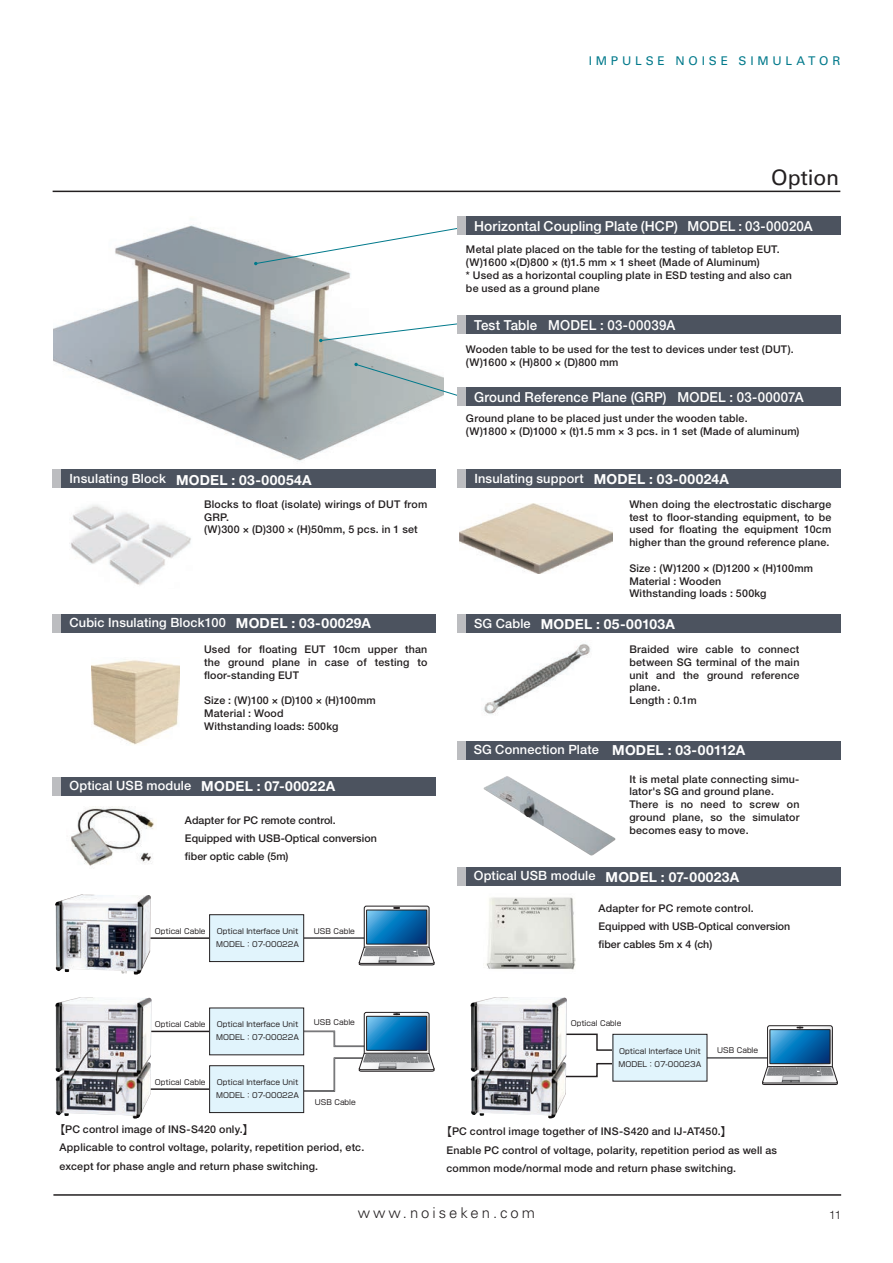
<style>
.page{position:relative;width:893px;height:1263px;background:#fff}
.page>*{position:absolute;margin:0;border:0;box-sizing:border-box;transform-origin:0 0}
.ヘッダオプション{font:21.3px "Univers LT Pro 55 Roman";letter-spacing:-.005em;color:#231f20}
.t1{font:300 14.85px "Univers LT Pro 45";letter-spacing:.2em;color:#231f20}
.Eオプションタイトル{font:500 13.8px "Helvetica Neue LT Pro";letter-spacing:.01em;color:#fff;scale:.96 1}
.Eオプションタイトル-2{font:500 13.8px "Helvetica Neue LT Pro";letter-spacing:.01em;color:#fff}
.t2{font:700 13.8px "Helvetica Neue LT Pro";letter-spacing:.015em;color:#fff}
.t3{font:500 12.75px "Helvetica Neue LT Pro";letter-spacing:.01em;color:#fff}
.t4{font:12px "Univers LT Pro 55 Roman";letter-spacing:.315em;color:#00798b}
.t5{font:300 11.7px "Helvetica Neue LT Pro";color:#231f20}
.E_optionbody{font:500 10.65px/12.8px "Helvetica Neue LT Pro";letter-spacing:.02em;color:#231f20;text-align:justify}
.解説{font:500 10.65px "Helvetica Neue LT Pro";letter-spacing:.02em;color:#231f20}
.解説-2{font:500 10.65px "Helvetica Neue LT Pro";color:#231f20}
.t6{font:7.35px/12.9px "Shin Go Pro";color:#231f20}
.s1{font-weight:700;font-size:13.8px}
.s2{font-weight:500;font-size:12.75px}
.s3{font-family:"Koz Go Pro";font-weight:400;font-size:11.7px}
</style>
<div class="page">
<hr style="left:53px;top:1194px;width:788px;height:2px;background:#231f20">
<img style="left:483px;top:643px;width:108px;height:72px">
<img style="left:483px;top:776px;width:132px;height:80px">
<img style="left:70px;top:505px;width:121px;height:81px">
<img style="left:92px;top:660px;width:87px;height:85px">
<img style="left:459px;top:504px;width:154px;height:69px">
<img style="left:54px;top:224px;width:386px;height:238px">
<svg style="left:319px;top:323px;width:142px;height:19px"></svg>
<svg style="left:254px;top:227px;width:203px;height:38px"></svg>
<svg style="left:354px;top:363px;width:103px;height:34px"></svg>
<div style="left:457px;top:217px;width:383px;height:18px;background:#4c535f"></div>
<div style="left:457px;top:217px;width:9px;height:18px;background:#bcbdc0"></div>
<div style="left:457px;top:315px;width:383px;height:18px;background:#4c535f"></div>
<div style="left:457px;top:315px;width:9px;height:18px;background:#bcbdc0"></div>
<div style="left:457px;top:387px;width:383px;height:18px;background:#4c535f"></div>
<div style="left:457px;top:387px;width:9px;height:18px;background:#bcbdc0"></div>
<div style="left:53px;top:470px;width:383px;height:18px;background:#4c535f"></div>
<div style="left:53px;top:470px;width:8px;height:18px;background:#bcbdc0"></div>
<div style="left:53px;top:614px;width:383px;height:18px;background:#4c535f"></div>
<div style="left:53px;top:614px;width:8px;height:18px;background:#bcbdc0"></div>
<div style="left:457px;top:470px;width:383px;height:18px;background:#4c535f"></div>
<div style="left:457px;top:470px;width:9px;height:18px;background:#bcbdc0"></div>
<div style="left:457px;top:614px;width:383px;height:18px;background:#4c535f"></div>
<div style="left:457px;top:614px;width:9px;height:18px;background:#bcbdc0"></div>
<div style="left:457px;top:741px;width:383px;height:18px;background:#4c535f"></div>
<div style="left:457px;top:741px;width:8px;height:18px;background:#bcbdc0"></div>
<div style="left:53px;top:777px;width:383px;height:18px;background:#4c535f"></div>
<div style="left:53px;top:777px;width:8px;height:18px;background:#bcbdc0"></div>
<div style="left:457px;top:867px;width:383px;height:18px;background:#4c535f"></div>
<div style="left:457px;top:867px;width:8px;height:18px;background:#bcbdc0"></div>
<img style="left:486px;top:897px;width:90px;height:73px">
<img style="left:71px;top:807px;width:83px;height:59px">
<hr style="left:151px;top:1031px;width:66px;height:1px;background:#231f20">
<svg style="left:298px;top:1012px;width:137px;height:80px"></svg>
<div style="left:210px;top:1008px;width:94px;height:47px;background:#e1f4fc"></div>
<div style="left:209px;top:1008px;width:95px;height:47px;border:1px solid #231f20"></div>
<hr style="left:151px;top:1088px;width:66px;height:2px;background:#231f20">
<div style="left:210px;top:1066px;width:94px;height:46px;background:#e1f4fc"></div>
<div style="left:209px;top:1065px;width:95px;height:48px;border:1px solid #231f20"></div>
<svg style="left:567px;top:1033px;width:55px;height:18px"></svg>
<svg style="left:567px;top:1062px;width:46px;height:16px"></svg>
<hr style="left:702px;top:1057px;width:81px;height:1px;background:#808285">
<img style="left:470px;top:997px;width:97px;height:121px">
<img style="left:55px;top:997px;width:97px;height:121px">
<div style="left:767px;top:1025px;width:66px;height:44px;border:1px solid #231f20;border-radius:2px"></div>
<svg style="left:762px;top:1026px;width:76px;height:59px"></svg>
<div style="left:613px;top:1034px;width:94px;height:47px;background:#e1f4fc"></div>
<div style="left:613px;top:1034px;width:94px;height:47px;border:1px solid #231f20"></div>
<hr style="left:150px;top:937px;width:67px;height:2px;background:#231f20">
<hr style="left:299px;top:937px;width:81px;height:2px;background:#231f20">
<hr style="left:299px;top:938px;width:81px;height:1px;background:#808285">
<svg style="left:359px;top:906px;width:76px;height:59px"></svg>
<div style="left:210px;top:915px;width:94px;height:46px;background:#e1f4fc"></div>
<div style="left:209px;top:914px;width:95px;height:48px;border:1px solid #231f20"></div>
<img style="left:55px;top:894px;width:96px;height:81px">
<hr style="left:53px;top:191px;width:787px;height:1px;background:#231f20">
<p class="t4" style="left:589px;top:54px;width:253px">IMPULSE NOISE SIMULATOR</p>
<p class="ヘッダオプション" style="left:771px;top:165px;width:70px">Option</p>
<p class="Eオプションタイトル-2" style="left:474px;top:218px;width:340px">Horizontal Coupling Plate (HCP) MODEL : 03-00020A</p>
<p class="E_optionbody" style="left:466px;top:243px;width:315px">Metal plate placed on the table for the testing of tabletop EUT.</p>
<p class="E_optionbody" style="left:466px;top:256px;width:295px">(W)1600 ×(D)800 × (t)1.5 mm × 1 sheet (Made of Aluminum)</p>
<p class="E_optionbody" style="left:466px;top:269px;width:327px">* Used as a horizontal coupling plate in ESD testing and also can</p>
<p class="E_optionbody" style="left:466px;top:281px;width:135px">be used as a ground plane</p>
<p class="Eオプションタイトル" style="left:474px;top:316px;width:211px">Test Table MODEL : 03-00039A</p>
<p class="E_optionbody" style="left:466px;top:343px;width:329px">Wooden table to be used for the test to devices under test (DUT).</p>
<p class="E_optionbody" style="left:466px;top:356px;width:154px">(W)1600 × (H)800 × (D)800 mm</p>
<p class="Eオプションタイトル" style="left:474px;top:389px;width:345px">Ground Reference Plane (GRP) MODEL : 03-00007A</p>
<p class="t3" style="left:70px;top:471px;width:243px">Insulating Block <span class="s1">MODEL : 03-00054A</span></p>
<p class="E_optionbody" style="left:204px;top:498px;width:225px">Blocks to float (isolate) wirings of DUT from<br>GRP.</p>
<p class="E_optionbody" style="left:204px;top:523px;width:215px">(W)300 × (D)300 × (H)50mm, 5 pcs. in 1 set</p>
<p class="t3" style="left:70px;top:615px;width:303px">Cubic Insulating Block100 <span class="s1">MODEL : 03-00029A</span></p>
<p class="E_optionbody" style="left:204px;top:643px;width:225px">Used for floating EUT 10cm upper than the ground plane in case of testing to floor-standing EUT</p>
<p class="E_optionbody" style="left:204px;top:694px;width:173px">Size : (W)100 × (D)100 × (H)100mm</p>
<p class="E_optionbody" style="left:204px;top:706px;width:81px">Material : Wood</p>
<p class="E_optionbody" style="left:204px;top:719px;width:136px">Withstanding loads: 500kg</p>
<p class="t3" style="left:69px;top:778px;width:267px">Optical USB module <span class="s1">MODEL : 07-00022A</span></p>
<p class="解説-2" style="left:185px;top:814px;width:152px">Adapter for PC remote control.</p>
<p class="解説-2" style="left:185px;top:832px;width:193px">Equipped with USB-Optical conversion</p>
<p class="解説-2" style="left:185px;top:850px;width:105px">fiber optic cable (5m)</p>
<p class="t6" style="left:155px;top:923px;width:52px">Optical Cable</p>
<p class="t6" style="left:314px;top:923px;width:42px">USB Cable</p>
<p class="t6" style="left:216px;top:924px;width:84px">Optical Interface Unit<br>MODEL：07-00022A</p>
<p class="E_optionbody" style="left:466px;top:412px;width:283px">Ground plane to be placed just under the wooden table.</p>
<p class="E_optionbody" style="left:466px;top:425px;width:335px">(W)1800 × (D)1000 × (t)1.5 mm × 3 pcs. in 1 set (Made of aluminum)</p>
<p class="t3" style="left:474px;top:470px;width:256px">Insulating support <span class="s1">MODEL : 03-00024A</span></p>
<p class="E_optionbody" style="left:629px;top:498px;width:203px">When doing the electrostatic discharge test to floor-standing equipment, to be used for floating the equipment 10cm higher than the ground reference plane.</p>
<p class="E_optionbody" style="left:629px;top:561px;width:185px">Size : (W)1200 × (D)1200 × (H)100mm</p>
<p class="E_optionbody" style="left:629px;top:574px;width:93px">Material : Wooden</p>
<p class="E_optionbody" style="left:629px;top:587px;width:139px">Withstanding loads : 500kg</p>
<p class="t2" style="left:474px;top:616px;width:202px"><span class="s2">SG Cable</span> MODEL : 05-00103A</p>
<p class="E_optionbody" style="left:629px;top:643px;width:172px">Braided wire cable to connect between SG terminal of the main unit and the ground reference plane.</p>
<p class="E_optionbody" style="left:629px;top:694px;width:69px">Length : 0.1m</p>
<p class="t3" style="left:474px;top:742px;width:273px">SG Connection Plate <span class="s1">MODEL : 03-00112A</span></p>
<p class="E_optionbody" style="left:629px;top:772px;width:172px">It is metal plate connecting simu&shy;lator's SG and ground plane.</p>
<p class="E_optionbody" style="left:629px;top:798px;width:172px">There is no need to screw on ground plane, so the simulator becomes easy to move.</p>
<p class="t3" style="left:474px;top:868px;width:267px">Optical USB module <span class="s1">MODEL : 07-00023A</span></p>
<p class="解説" style="left:598px;top:902px;width:157px">Adapter for PC remote control.</p>
<p class="解説-2" style="left:598px;top:920px;width:193px">Equipped with USB-Optical conversion</p>
<p class="解説-2" style="left:598px;top:938px;width:115px">fiber cables 5m x 4 (ch)</p>
<p class="t6" style="left:155px;top:1017px;width:52px">Optical Cable</p>
<p class="t6" style="left:314px;top:1015px;width:42px">USB Cable</p>
<p class="t6" style="left:216px;top:1017px;width:84px">Optical Interface Unit<br>MODEL：07-00022A</p>
<p class="t6" style="left:155px;top:1074px;width:52px">Optical Cable</p>
<p class="t6" style="left:216px;top:1075px;width:84px">Optical Interface Unit<br>MODEL：07-00022A</p>
<p class="t6" style="left:315px;top:1095px;width:42px">USB Cable</p>
<p class="解説" style="left:54px;top:1123px;width:202px"><span class="s3">【</span>PC control image of INS-S420 only.<span class="s3">】</span></p>
<p class="解説" style="left:60px;top:1141px;width:306px">Applicable to control voltage, polarity, repetition period, etc.</p>
<p class="解説" style="left:60px;top:1159px;width:260px">except for phase angle and return phase switching.</p>
<p class="t6" style="left:571px;top:1016px;width:52px">Optical Cable</p>
<p class="t6" style="left:619px;top:1044px;width:84px">Optical Interface Unit<br>MODEL：07-00023A</p>
<p class="t6" style="left:717px;top:1043px;width:42px">USB Cable</p>
<p class="解説" style="left:441px;top:1125px;width:293px"><span class="s3">【</span>PC control image together of INS-S420 and IJ-AT450.<span class="s3">】</span></p>
<p class="解説" style="left:446px;top:1143px;width:332px">Enable PC control of voltage, polarity, repetition period as well as</p>
<p class="解説" style="left:446px;top:1161px;width:291px">common mode/normal mode and return phase switching.</p>
<h2 class="t1" style="left:358px;top:1204px;width:179px">www.noiseken.com</h2>
<p class="t5" style="left:829px;top:1208px;width:13px">11</p>
</div>
